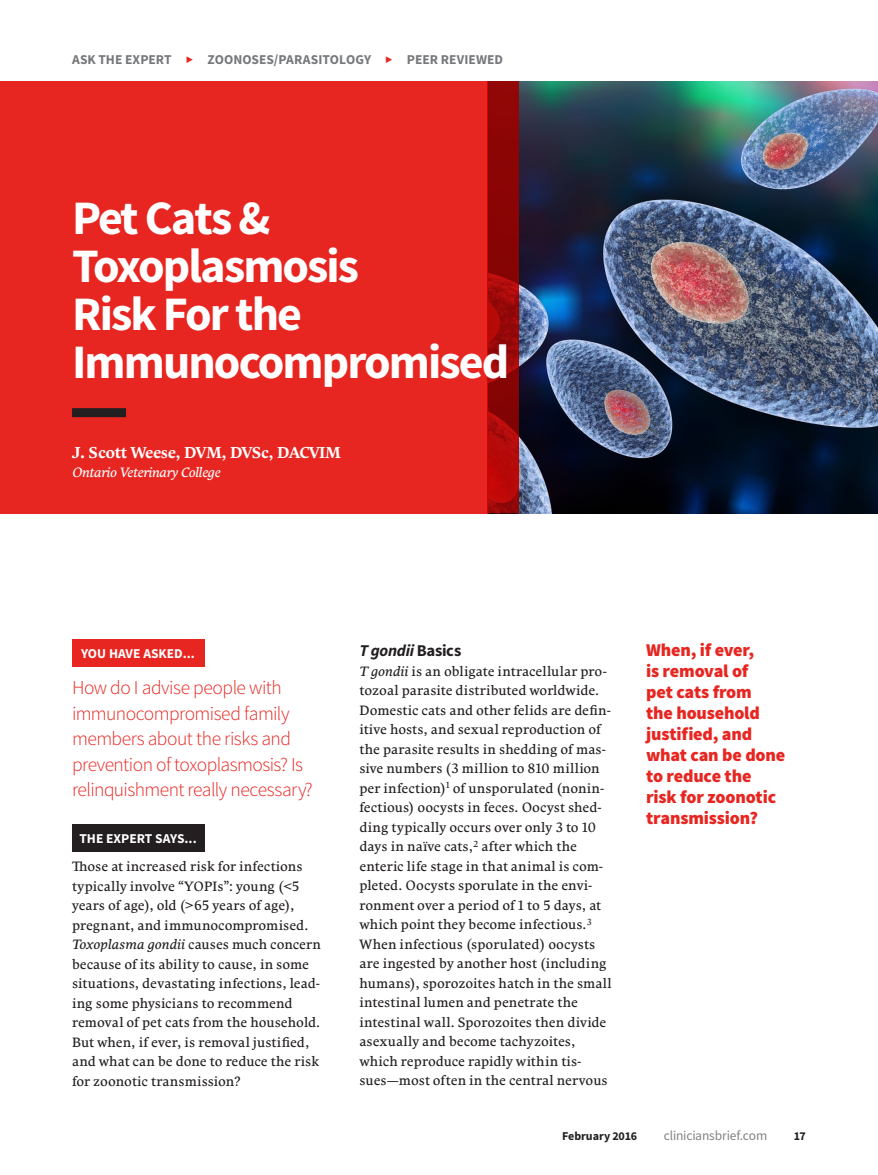
<style>
.page{position:relative;width:878px;height:1175px;background:#fff}
.page>*{position:absolute;margin:0;border:0;box-sizing:border-box;transform-origin:0 0}
.Title{font:700 48px/48px "Source Sans Pro";letter-spacing:-.04em;color:#fff}
.Deck{font:300 19.5px/25.5px "Source Sans Pro";letter-spacing:-.025em;color:#e72621}
.Pullout{font:900 18px/21px "Source Sans Pro";letter-spacing:-.01em;color:#e72621}
.Head_A{font:italic 700 16.5px "Source Sans Pro";letter-spacing:-.015em;color:#231f20}
.Author_byline{font:700 15.75px "Comenia Serif Pro";letter-spacing:-.02em;color:#fff}
.Body_Comenia_Serif{font:13.5px/19.5px "Comenia Serif Pro";letter-spacing:.005em;color:#231f20}
.t1{font:700 13.5px "Source Sans Pro";letter-spacing:.005em;color:#76787b}
.t2{font:700 13.5px "Source Sans Pro";color:#fff}
.Author_affiliation{font:italic 13.5px "Comenia Serif Pro";letter-spacing:-.02em;color:#fff}
.t3{font:13.5px "Source Sans Pro";letter-spacing:-.015em;color:#808285}
.t4{font:700 12px "Source Sans Pro";letter-spacing:-.005em;color:#231f20}
.s1{font-style:italic}
.s2{font-style:normal}
</style>
<div class="page">
<img style="left:518px;top:81px;width:360px;height:432px">
<div style="left:0;top:81px;width:487px;height:432px;background:#e72621"></div>
<div style="left:72px;top:639px;width:132px;height:27px;background:#e72621"></div>
<div style="left:72px;top:825px;width:132px;height:27px;background:#231f20"></div>
<svg style="left:487px;top:81px;width:31px;height:432px;background:#990606"></svg>
<div style="left:72px;top:408px;width:54px;height:9px;background:#231f20"></div>
<p class="t1" style="left:72px;top:51px;width:101px">ASK THE EXPERT</p>
<p class="t1" style="left:207px;top:51px;width:165px">ZOONOSES/PARASITOLOGY</p>
<p class="t1" style="left:407px;top:51px;width:98px">PEER REVIEWED</p>
<p class="Title" style="left:72px;top:196px;width:438px">Pet Cats &amp;<br>Toxoplasmosis<br>Risk For the<br>Immunocompromised</p>
<p class="Author_byline" style="left:72px;top:441px;width:270px">J. Scott Weese, DVM, DVSc, DACVIM</p>
<p class="Author_affiliation" style="left:72px;top:463px;width:150px">Ontario Veterinary College</p>
<p class="t2" style="left:81px;top:644px;width:115px">YOU HAVE ASKED...</p>
<p class="Deck" style="left:72px;top:675px;width:242px">How do I advise people with immunocompromised family members about the risks and prevention of toxoplasmosis? Is relinquishment really necessary?</p>
<p class="t2" style="left:79px;top:830px;width:119px">THE EXPERT SAYS...</p>
<p class="Body_Comenia_Serif" style="left:72px;top:856px;width:250px">Those at increased risk for infections typically involve “YOPIs”: young (&lt;5 years of age), old (&gt;65 years of age), pregnant, and immunocompromised.<br><span class="s1">Toxoplasma gondii</span> causes much concern because of its ability to cause, in some situations, devastating infections, lead&shy;ing some physicians to recommend removal of pet cats from the household.<br>But when, if ever, is removal justified, and what can be done to reduce the risk for zoonotic transmission?</p>
<p class="Head_A" style="left:359px;top:640px;width:103px">T gondii <span class="s2">Basics</span></p>
<p class="Body_Comenia_Serif" style="left:359px;top:661px;width:254px"><span class="s1">T gondii</span> is an obligate intracellular pro&shy;tozoal parasite distributed worldwide.<br>Domestic cats and other felids are defin&shy;itive hosts, and sexual reproduction of the parasite results in shedding of mas&shy;sive numbers (3 million to 810 million per infection)<sup>1</sup> of unsporulated (nonin&shy;fectious) oocysts in feces. Oocyst shed&shy;ding typically occurs over only 3 to 10 days in naïve cats,<sup>2</sup> after which the enteric life stage in that animal is com&shy;pleted. Oocysts sporulate in the envi&shy;ronment over a period of 1 to 5 days, at which point they become infectious.<sup>3<br></sup>When infectious (sporulated) oocysts are ingested by another host (including humans), sporozoites hatch in the small intestinal lumen and penetrate the intestinal wall. Sporozoites then divide asexually and become tachyzoites, which reproduce rapidly within tis&shy;sues—most often in the central nervous</p>
<p class="Pullout" style="left:646px;top:640px;width:141px">When, if ever,<br>is removal of<br>pet cats from<br>the household justified, and what can be done to reduce the risk for zoonotic transmission?</p>
<p class="t4" style="left:562px;top:1128px;width:77px">February 2016</p>
<p class="t3" style="left:664px;top:1127px;width:105px">cliniciansbrief.com</p>
<p class="t4" style="left:793px;top:1128px;width:13px">17</p>
</div>
